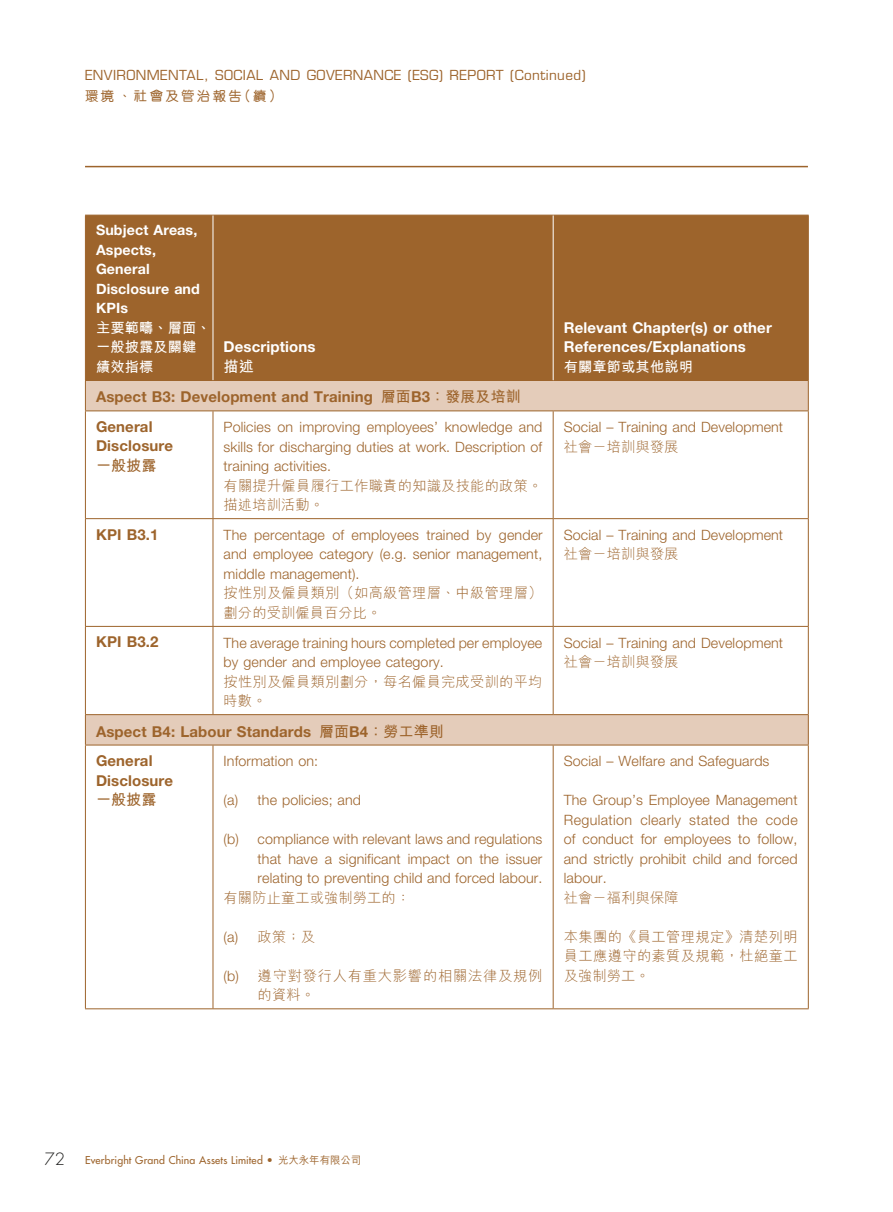
<style>
.page{position:relative;width:893px;height:1212px;background:#fff}
.page>*{position:absolute;margin:0;border:0;box-sizing:border-box;transform-origin:0 0}
.t1{font:700 15px/29.4px "Helvetica Neue LT Std";letter-spacing:.01em;color:#9d642c}
.t2{font:700 15px/19.5px "Helvetica Neue LT Std";letter-spacing:.01em;color:#fff}
.t3{font:700 15px "M Hei HK";letter-spacing:.01em;color:#9d642c}
.t4{font:700 15px "M Hei HK";color:#fff}
.t5{font:300 14.25px/19.5px "Helvetica Neue LT Std";letter-spacing:.01em;color:#9d642c;text-align:justify}
.t6{font:300 14.25px/19.5px "M Hei HK";letter-spacing:.02em;color:#9d642c}
.t7{font:700 14.25px/19.5px "Helvetica Neue LT Std";letter-spacing:.01em;color:#fff}
.t8{font:700 14.25px/19.5px "M Hei HK";letter-spacing:.01em;color:#fff}
.t9{font:300 14.25px/19.5px "M Hei HK";letter-spacing:.055em;color:#9d642c}
.t10{font:13.5px "Eurostile LT Std";letter-spacing:.03em;color:#9d642c}
.t11{font:500 13.5px "M Yuen HK";letter-spacing:.165em;color:#9d642c}
.t12{font:500 10.5px "Futura Std";letter-spacing:.015em;color:#9d642c}
.s1{font-family:"M Hei HK"}
.s2{font-family:"Helvetica Neue LT Std"}
.s3{font-weight:300;font-size:16.5px;color:#1c1c1b}
</style>
<div class="page">
<hr style="left:85px;top:166px;width:723px;height:1px;background:#9d642c">
<div style="left:86px;top:216px;width:722px;height:164px;background:#9d642c"></div>
<svg style="left:86px;top:381px;width:722px;height:364px"></svg>
<svg style="left:85px;top:381px;width:1px;height:29px"></svg>
<svg style="left:808px;top:381px;width:1px;height:29px"></svg>
<hr style="left:85px;top:410px;width:128px;height:1px;background:#9d642c">
<hr style="left:85px;top:411px;width:1px;height:107px;background:#9d642c">
<hr style="left:213px;top:410px;width:340px;height:1px;background:#9d642c">
<hr style="left:213px;top:411px;width:1px;height:107px;background:#9d642c">
<hr style="left:553px;top:410px;width:256px;height:1px;background:#9d642c">
<hr style="left:553px;top:411px;width:1px;height:107px;background:#9d642c">
<hr style="left:808px;top:411px;width:1px;height:107px;background:#9d642c">
<hr style="left:85px;top:518px;width:128px;height:1px;background:#9d642c">
<hr style="left:85px;top:519px;width:1px;height:107px;background:#9d642c">
<hr style="left:213px;top:518px;width:340px;height:1px;background:#9d642c">
<hr style="left:213px;top:519px;width:1px;height:107px;background:#9d642c">
<hr style="left:553px;top:518px;width:256px;height:1px;background:#9d642c">
<hr style="left:553px;top:519px;width:1px;height:107px;background:#9d642c">
<hr style="left:808px;top:519px;width:1px;height:107px;background:#9d642c">
<hr style="left:85px;top:626px;width:128px;height:1px;background:#9d642c">
<hr style="left:85px;top:627px;width:1px;height:87px;background:#9d642c">
<hr style="left:213px;top:626px;width:340px;height:1px;background:#9d642c">
<hr style="left:213px;top:627px;width:1px;height:87px;background:#9d642c">
<hr style="left:553px;top:626px;width:256px;height:1px;background:#9d642c">
<hr style="left:553px;top:627px;width:1px;height:87px;background:#9d642c">
<hr style="left:808px;top:627px;width:1px;height:87px;background:#9d642c">
<hr style="left:85px;top:714px;width:128px;height:1px;background:#9d642c">
<hr style="left:85px;top:715px;width:1px;height:30px;background:#9d642c">
<hr style="left:213px;top:714px;width:340px;height:1px;background:#9d642c">
<hr style="left:553px;top:714px;width:256px;height:1px;background:#9d642c">
<hr style="left:808px;top:715px;width:1px;height:30px;background:#9d642c">
<hr style="left:85px;top:745px;width:128px;height:1px;background:#9d642c">
<hr style="left:85px;top:745px;width:1px;height:263px;background:#9d642c">
<hr style="left:213px;top:745px;width:340px;height:1px;background:#9d642c">
<hr style="left:213px;top:745px;width:1px;height:263px;background:#9d642c">
<hr style="left:553px;top:745px;width:256px;height:1px;background:#9d642c">
<hr style="left:553px;top:745px;width:1px;height:263px;background:#9d642c">
<hr style="left:808px;top:745px;width:1px;height:263px;background:#9d642c">
<hr style="left:85px;top:1008px;width:128px;height:1px;background:#9d642c">
<hr style="left:213px;top:1008px;width:340px;height:1px;background:#9d642c">
<hr style="left:553px;top:1008px;width:256px;height:1px;background:#9d642c">
<hr style="left:85px;top:215px;width:128px;height:1px;background:#9d642c">
<hr style="left:85px;top:215px;width:1px;height:165px;background:#9d642c">
<hr style="left:213px;top:215px;width:340px;height:1px;background:#9d642c">
<hr style="left:553px;top:215px;width:256px;height:1px;background:#9d642c">
<hr style="left:808px;top:215px;width:1px;height:165px;background:#9d642c">
<hr style="left:85px;top:380px;width:128px;height:1px;background:#9d642c">
<hr style="left:213px;top:380px;width:340px;height:1px;background:#9d642c">
<hr style="left:553px;top:380px;width:256px;height:1px;background:#9d642c">
<hr style="left:213px;top:215px;width:1px;height:165px;background:#fff">
<hr style="left:553px;top:215px;width:1px;height:165px;background:#fff">
<p class="t10" style="left:85px;top:67px;width:502px">ENVIRONMENTAL, SOCIAL AND GOVERNANCE (ESG) REPORT (Continued)</p>
<p class="t11" style="left:85px;top:87px;width:199px">環境、社會及管治報告（續）</p>
<p class="t7" style="left:96px;top:220px;width:105px">Subject Areas,<br>Aspects,<br>General<br>Disclosure and<br>KPIs</p>
<p class="t8" style="left:96px;top:317px;width:116px">主要範疇、層面、一般披露及關鍵績效指標</p>
<p class="t2" style="left:224px;top:337px;width:93px">Descriptions</p>
<p class="t4" style="left:224px;top:356px;width:32px">描述</p>
<p class="t1" style="left:96px;top:382px;width:426px">Aspect B3: Development and Training <span class="s1">層面</span>B3<span class="s1">：發展及培訓<br></span>General</p>
<p class="t1" style="left:96px;top:431px;width:79px">Disclosure</p>
<p class="t3" style="left:96px;top:454px;width:62px">一般披露</p>
<p class="t5" style="left:224px;top:417px;width:320px">Policies on improving employees’ knowledge and skills for discharging duties at work. Description of training activities.</p>
<p class="t6" style="left:224px;top:475px;width:320px">有關提升僱員履行工作職責的知識及技能的政策。描述培訓活動。</p>
<p class="t1" style="left:96px;top:519px;width:64px">KPI B3.1</p>
<p class="t5" style="left:224px;top:525px;width:321px">The percentage of employees trained by gender and employee category (e.g. senior management, middle management).</p>
<p class="t6" style="left:224px;top:583px;width:320px">按性別及僱員類別（如高級管理層、中級管理層）劃分的受訓僱員百分比。</p>
<p class="t1" style="left:96px;top:627px;width:64px">KPI B3.2</p>
<p class="t5" style="left:224px;top:632px;width:320px">The average training hours completed per employee by gender and employee category.</p>
<p class="t6" style="left:224px;top:671px;width:320px">按性別及僱員類別劃分，每名僱員完成受訓的平均時數。</p>
<p class="t1" style="left:96px;top:716px;width:349px">Aspect B4: Labour Standards <span class="s1">層面</span>B4<span class="s1">：勞工準則<br></span>General</p>
<p class="t1" style="left:96px;top:765px;width:79px">Disclosure</p>
<p class="t3" style="left:96px;top:788px;width:62px">一般披露</p>
<p class="t5" style="left:224px;top:751px;width:96px">Information on:</p>
<p class="t5" style="left:224px;top:790px;width:139px">(a) the policies; and</p>
<p class="t5" style="left:258px;top:829px;width:286px;text-indent:-34px">(b) compliance with relevant laws and regulations that have a significant impact on the issuer relating to preventing child and forced labour.</p>
<p class="t6" style="left:224px;top:887px;width:188px">有關防止童工或強制勞工的：</p>
<p class="t6" style="left:224px;top:926px;width:93px"><span class="s2">(a)</span> 政策；及</p>
<p class="t9" style="left:258px;top:965px;width:286px;text-indent:-34px"><span class="s2">(b)</span> 遵守對發行人有重大影響的相關法律及規例的資料。</p>
<p class="t2" style="left:564px;top:318px;width:210px">Relevant Chapter(s) or other<br>References/Explanations</p>
<p class="t8" style="left:564px;top:356px;width:131px">有關章節或其他說明</p>
<p class="t5" style="left:564px;top:417px;width:221px">Social – Training and Development</p>
<p class="t6" style="left:564px;top:436px;width:116px">社會－培訓與發展</p>
<p class="t5" style="left:564px;top:525px;width:221px">Social – Training and Development</p>
<p class="t6" style="left:564px;top:544px;width:116px">社會－培訓與發展</p>
<p class="t5" style="left:564px;top:632px;width:221px">Social – Training and Development</p>
<p class="t6" style="left:564px;top:651px;width:116px">社會－培訓與發展</p>
<p class="t5" style="left:564px;top:751px;width:207px">Social – Welfare and Safeguards</p>
<p class="t5" style="left:564px;top:790px;width:236px">The Group’s Employee Management Regulation clearly stated the code of conduct for employees to follow, and strictly prohibit child and forced labour.</p>
<p class="t6" style="left:564px;top:887px;width:116px">社會－福利與保障</p>
<p class="t6" style="left:564px;top:926px;width:235px;text-align:justify">本集團的《員工管理規定》清楚列明員工應遵守的素質及規範，杜絕童工及強制勞工。</p>
<p class="t12" style="left:45px;top:1153px;width:318px"><span class="s3">72</span> Everbright Grand China Assets Limited • <span class="s1">光大永年有限公司</span></p>
</div>
